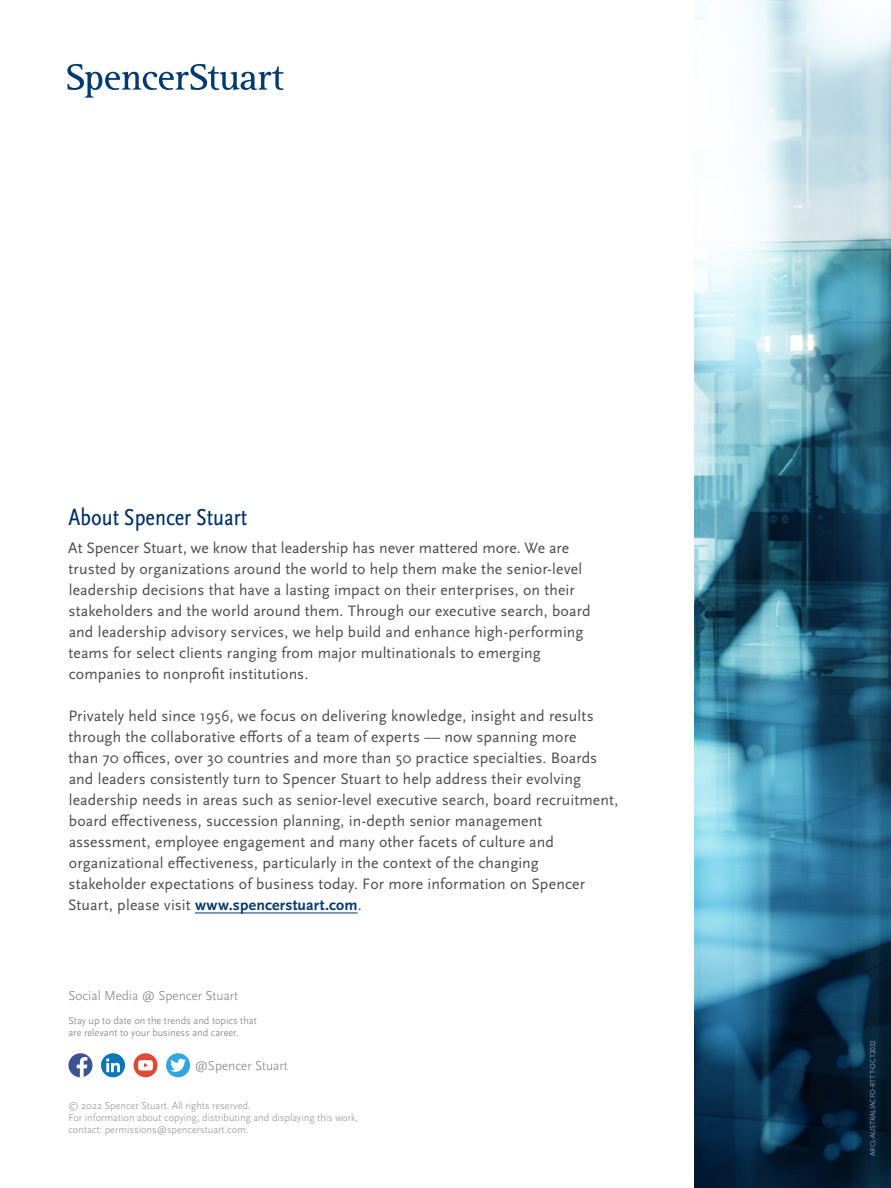
<style>
.page{position:relative;width:891px;height:1188px;background:#fff}
.page>*{position:absolute;margin:0;border:0;box-sizing:border-box;transform-origin:0 0}
.t1{font:condensed 24px "Scala Sans Pro";color:#003062}
.t2{font:15.75px/21px "Scala Sans Pro";letter-spacing:.005em;color:#4b4c4d}
.t3{font:300 13.5px "Scala Sans Pro";color:#77777a}
.t4{font:300 10.5px/12px "Scala Sans Pro";color:#6f6871}
.t5{font:7.5px "Scala Sans Pro";letter-spacing:-.025em;color:#8396b6}
.s1{font-weight:700;color:#003b70}
</style>
<div class="page">
<svg style="left:67px;top:64px;width:216px;height:34px"></svg>
<img style="left:695px;top:0;width:196px;height:1188px">
<div style="left:68px;top:1053px;width:24px;height:24px;background:#3c5295;border-radius:50%"></div>
<svg style="left:77px;top:1057px;width:10px;height:20px"></svg>
<div style="left:134px;top:1053px;width:24px;height:24px;background:#de4a37;border-radius:50%"></div>
<svg style="left:138px;top:1060px;width:15px;height:11px"></svg>
<div style="left:166px;top:1053px;width:24px;height:24px;background:#30a7de;border-radius:50%"></div>
<svg style="left:170px;top:1059px;width:16px;height:13px"></svg>
<div style="left:101px;top:1053px;width:24px;height:24px;background:#0c77b7;border-radius:50%"></div>
<svg style="left:106px;top:1058px;width:14px;height:14px"></svg>
<hr style="left:195px;top:913px;width:163px;height:1px;background:#003b70">
<h1 class="t1" style="left:69px;top:503px;width:180px">About Spencer Stuart</h1>
<p class="t2" style="left:68px;top:538px;width:524px">At Spencer Stuart, we know that leadership has never mattered more. We are trusted by organizations around the world to help them make the senior-level leadership decisions that have a lasting impact on their enterprises, on their stakeholders and the world around them. Through our executive search, board and leadership advisory services, we help build and enhance high-performing teams for select clients ranging from major multinationals to emerging companies to nonprofit institutions.</p>
<p class="t2" style="left:68px;top:706px;width:552px">Privately held since 1956, we focus on delivering knowledge, insight and results through the collaborative efforts of a team of experts — now spanning more<br>than 70 offices, over 30 countries and more than 50 practice specialties. Boards and leaders consistently turn to Spencer Stuart to help address their evolving leadership needs in areas such as senior-level executive search, board recruitment, board effectiveness, succession planning, in-depth senior management assessment, employee engagement and many other facets of culture and organizational effectiveness, particularly in the context of the changing stakeholder expectations of business today. For more information on Spencer Stuart, please visit <span class="s1">www.spencerstuart.com</span>.</p>
<p class="t3" style="left:68px;top:988px;width:171px">Social Media @ Spencer Stuart</p>
<p class="t4" style="left:68px;top:1015px;width:190px">Stay up to date on the trends and topics that are relevant to your business and career.</p>
<p class="t3" style="left:195px;top:1058px;width:95px">@Spencer Stuart</p>
<p class="t4" style="left:68px;top:1100px;width:291px">© 2022 Spencer Stuart. All rights reserved.<br>For information about copying, distributing and displaying this work, contact: permissions@spencerstuart.com.</p>
<p class="t5" style="left:868px;top:1156px;width:117px;rotate:-90deg">ARCL-AustraliaCFO-RTTT-Oct2022</p>
</div>
